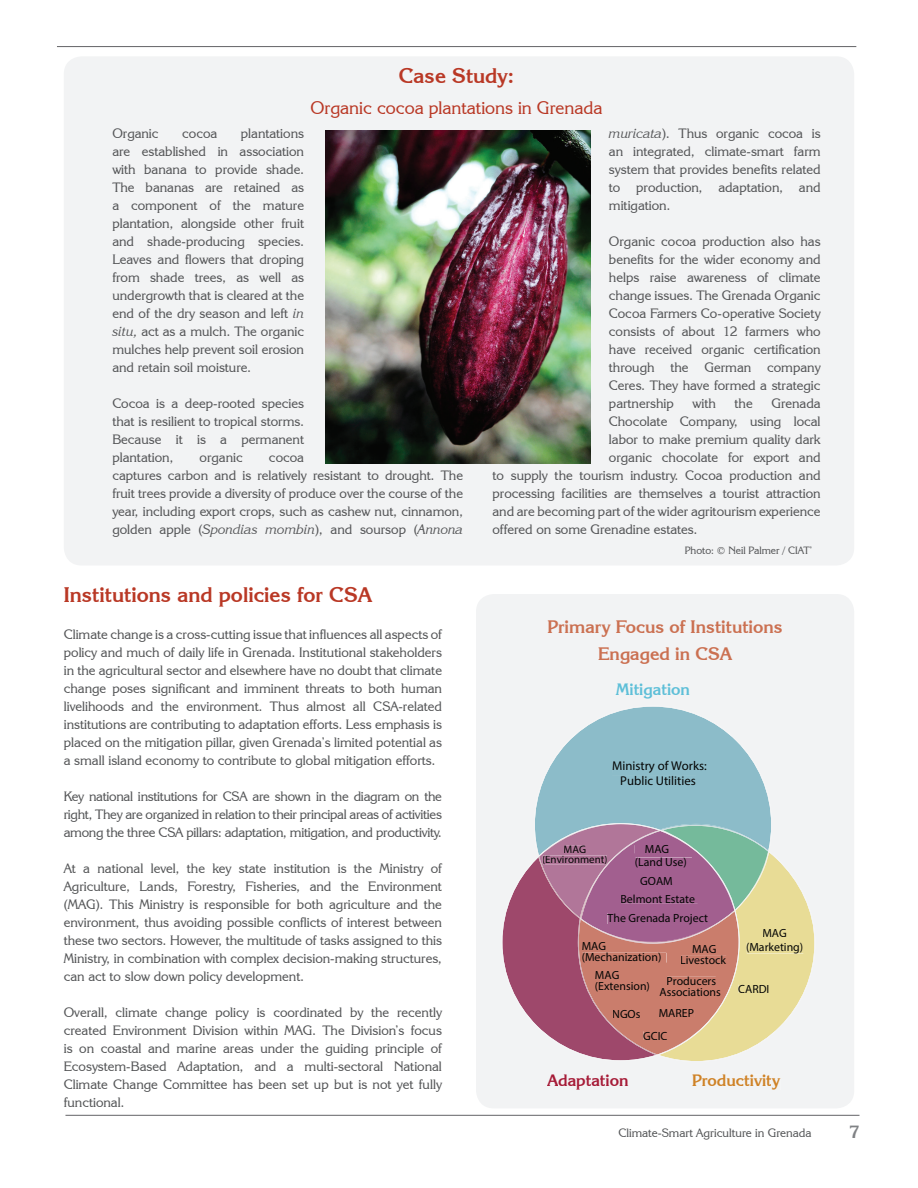
<style>
.page{position:relative;width:918px;height:1188px;background:#fff}
.page>*{position:absolute;margin:0;border:0;box-sizing:border-box;transform-origin:0 0}
.t1{font:700 21px "Korinna IT Cby BT";color:#b93825}
.t2{font:700 18px/26.5px "Korinna IT Cby BT";color:#cb7051;text-align:center}
.t3{font:18px "Korinna IT Cby BT";color:#b93825}
.t4{font:700 18px "Korinna IT Cby BT";color:#808285}
.t5{font:700 16.35px "Korinna IT Cby BT";color:#cf8226}
.t6{font:700 16.35px "Korinna IT Cby BT";color:#5ebfd8}
.t7{font:700 16.35px "Korinna IT Cby BT";color:#a61b37}
.t8{font:13.5px/18px "Korinna IT Cby BT";color:#545557;text-align:justify}
.t9{font:12.75px/15.3px "Myriad Pro";color:#040504;text-align:center}
.t10{font:12px "Korinna IT Cby BT";color:#545557}
.t11{font:11.85px/10.9px "Myriad Pro";color:#040504}
.t12{font:10.95px/10.1px "Myriad Pro";color:#040504;text-align:center}
.t13{font:10.5px "Korinna IT Cby BT";color:#545557}
.s1{font-style:italic}
</style>
<div class="page">
<hr style="left:57px;top:46px;width:799px;height:1px;background:#636366">
<hr style="left:65px;top:1115px;width:794px;height:1px;background:#636366">
<div style="left:476px;top:594px;width:378px;height:514px;background:#f2f3f4"></div>
<div style="left:64px;top:56px;width:790px;height:510px;background:#f2f3f4;border-radius:18px"></div>
<img style="left:325px;top:130px;width:266px;height:333px">
<svg style="left:501px;top:823px;width:33px;height:238px;fill:#f2f3f4"></svg>
<div style="left:616px;top:684px;width:13px;height:11px;background:#f2f3f4"></div>
<div style="left:630px;top:684px;width:22px;height:15px;background:#f2f3f4"></div>
<div style="left:653px;top:687px;width:8px;height:9px;background:#f2f3f4"></div>
<div style="left:662px;top:684px;width:28px;height:12px;background:#f2f3f4"></div>
<div style="left:547px;top:1075px;width:12px;height:11px;background:#f2f3f4"></div>
<div style="left:559px;top:1075px;width:32px;height:15px;background:#f2f3f4"></div>
<div style="left:592px;top:1078px;width:8px;height:9px;background:#f2f3f4"></div>
<div style="left:600px;top:1075px;width:29px;height:12px;background:#f2f3f4"></div>
<div style="left:693px;top:1075px;width:9px;height:11px;background:#f2f3f4"></div>
<div style="left:702px;top:1078px;width:5px;height:8px;background:#f2f3f4"></div>
<div style="left:708px;top:1075px;width:27px;height:12px;background:#f2f3f4"></div>
<div style="left:736px;top:1078px;width:8px;height:9px;background:#f2f3f4"></div>
<div style="left:745px;top:1075px;width:21px;height:12px;background:#f2f3f4"></div>
<hr style="left:767px;top:1076px;width:4px;height:11px;background:#f2f3f4">
<div style="left:772px;top:1079px;width:8px;height:11px;background:#f2f3f4"></div>
<svg style="left:534px;top:706px;width:281px;height:356px"></svg>
<div style="left:635px;top:845px;width:34px;height:8px;background:#a25f8f"></div>
<div style="left:636px;top:858px;width:56px;height:9px;background:#a25f8f"></div>
<div style="left:641px;top:876px;width:37px;height:9px;background:#a25f8f"></div>
<div style="left:621px;top:895px;width:77px;height:8px;background:#a25f8f"></div>
<div style="left:608px;top:913px;width:102px;height:11px;background:#a25f8f"></div>
<div style="left:596px;top:971px;width:23px;height:8px;background:#ca7d6c"></div>
<div style="left:596px;top:982px;width:59px;height:10px;background:#ca7d6c"></div>
<div style="left:582px;top:942px;width:23px;height:8px;background:#ca7d6c"></div>
<div style="left:582px;top:953px;width:84px;height:10px;background:#ca7d6c"></div>
<div style="left:693px;top:945px;width:23px;height:8px;background:#ca7d6c"></div>
<div style="left:681px;top:956px;width:45px;height:8px;background:#ca7d6c"></div>
<div style="left:763px;top:929px;width:24px;height:8px;background:#e8dc96"></div>
<div style="left:747px;top:942px;width:56px;height:11px;background:#e8dc96"></div>
<div style="left:739px;top:985px;width:30px;height:8px;background:#e8dc96"></div>
<div style="left:613px;top:761px;width:94px;height:12px;background:#8cbcc9"></div>
<div style="left:612px;top:776px;width:84px;height:9px;background:#8cbcc9"></div>
<div style="left:659px;top:1009px;width:35px;height:8px;background:#ca7d6c"></div>
<div style="left:613px;top:1009px;width:28px;height:9px;background:#ca7d6c"></div>
<div style="left:644px;top:1031px;width:24px;height:9px;background:#ca7d6c"></div>
<div style="left:667px;top:977px;width:49px;height:8px;background:#ca7d6c"></div>
<div style="left:660px;top:988px;width:61px;height:8px;background:#ca7d6c"></div>
<h1 class="t1" style="left:399px;top:63px;width:117px">Case Study:</h1>
<h2 class="t3" style="left:310px;top:97px;width:294px">Organic cocoa plantations in Grenada</h2>
<p class="t8" style="left:112px;top:125px;width:48px">Organic</p>
<p class="t8" style="left:182px;top:125px;width:37px">cocoa</p>
<p class="t8" style="left:112px;top:125px;width:193px;text-indent:128px">plantations are established in association with banana to provide shade.<br>The bananas are retained as a component of the mature plantation, alongside other fruit and shade-producing species.<br>Leaves and flowers that droping from shade trees, as well as undergrowth that is cleared at the end of the dry season and left <span class="s1">in situ,</span> act as a mulch. The organic mulches help prevent soil erosion and retain soil moisture.</p>
<p class="t8" style="left:112px;top:394px;width:193px">Cocoa is a deep-rooted species that is resilient to tropical storms.<br>Because it is a permanent plantation,</p>
<p class="t8" style="left:200px;top:448px;width:45px">organic</p>
<p class="t8" style="left:112px;top:448px;width:352px;text-align:center">cocoa<br>captures carbon and is relatively resistant to drought. The fruit trees provide a diversity of produce over the course of the year, including export crops, such as cashew nut, cinnamon, golden apple (<span class="s1">Spondias mombin</span>), and soursop (<span class="s1">Annona</span></p>
<h1 class="t1" style="left:64px;top:582px;width:310px">Institutions and policies for CSA</h1>
<p class="t8" style="left:64px;top:625px;width:380px">Climate change is a cross-cutting issue that influences all aspects of policy and much of daily life in Grenada. Institutional stakeholders in the agricultural sector and elsewhere have no doubt that climate change poses significant and imminent threats to both human livelihoods and the environment. Thus almost all CSA-related institutions are contributing to adaptation efforts. Less emphasis is placed on the mitigation pillar, given Grenada’s limited potential as a small island economy to contribute to global mitigation efforts.</p>
<p class="t8" style="left:64px;top:787px;width:380px">Key national institutions for CSA are shown in the diagram on the right, They are organized in relation to their principal areas of activities among the three CSA pillars: adaptation, mitigation, and productivity.</p>
<p class="t8" style="left:64px;top:859px;width:380px">At a national level, the key state institution is the Ministry of Agriculture, Lands, Forestry, Fisheries, and the Environment (MAG). This Ministry is responsible for both agriculture and the environment, thus avoiding possible conflicts of interest between these two sectors. However, the multitude of tasks assigned to this Ministry, in combination with complex decision-making structures, can act to slow down policy development.</p>
<p class="t8" style="left:64px;top:1003px;width:380px">Overall, climate change policy is coordinated by the recently created Environment Division within MAG. The Division’s focus is on coastal and marine areas under the guiding principle of Ecosystem-Based Adaptation, and a multi-sectoral National Climate Change Committee has been set up but is not yet fully functional.</p>
<p class="t8" style="left:609px;top:124px;width:213px"><span class="s1">muricata</span>). Thus organic cocoa is an integrated, climate-smart farm system that provides benefits related to production, adaptation, and mitigation.</p>
<p class="t8" style="left:609px;top:232px;width:213px">Organic cocoa production also has benefits for the wider economy and helps raise awareness of climate change issues. The Grenada Organic Cocoa Farmers Co-operative Society consists of about 12 farmers who have received organic certification through the German company Ceres. They have formed a strategic partnership</p>
<p class="t8" style="left:693px;top:394px;width:25px">with</p>
<p class="t8" style="left:735px;top:394px;width:20px">the</p>
<p class="t8" style="left:771px;top:394px;width:51px">Grenada</p>
<p class="t8" style="left:609px;top:412px;width:213px">Chocolate Company, using local</p>
<p class="t8" style="left:609px;top:430px;width:213px">labor to make premium quality dark</p>
<p class="t8" style="left:609px;top:448px;width:213px">organic chocolate for export and</p>
<p class="t8" style="left:493px;top:466px;width:330px">to supply the tourism industry. Cocoa production and</p>
<p class="t8" style="left:493px;top:484px;width:330px">processing facilities are themselves a tourist attraction</p>
<p class="t8" style="left:493px;top:502px;width:330px">and are becoming part of the wider agritourism experience</p>
<p class="t8" style="left:493px;top:520px;width:207px">offered on some Grenadine estates.</p>
<p class="t13" style="left:685px;top:544px;width:129px">Photo: © Neil Palmer / CIAT’</p>
<h2 class="t2" style="left:547px;top:613px;width:237px">Primary Focus of Institutions<br>Engaged in CSA</h2>
<p class="t6" style="left:616px;top:680px;width:76px">Mitigation</p>
<p class="t9" style="left:612px;top:758px;width:96px">Ministry of Works:<br>Public Utilities</p>
<p class="t12" style="left:542px;top:844px;width:67px">MAG (Environment)</p>
<p class="t11" style="left:635px;top:843px;width:54px;line-height:12.8px;text-indent:10px">MAG (Land Use)</p>
<p class="t11" style="left:608px;top:871px;width:102px;line-height:18.5px;text-align:center">GOAM<br>Belmont Estate<br>The Grenada Project</p>
<p class="t11" style="left:582px;top:941px;width:81px">MAG (Mechanization)</p>
<p class="t11" style="left:680px;top:944px;width:47px;text-align:center">MAG<br>Livestock</p>
<p class="t11" style="left:595px;top:970px;width:57px">MAG (Extension)</p>
<p class="t11" style="left:659px;top:976px;width:63px;text-align:center">Producers<br>Associations</p>
<p class="t11" style="left:612px;top:1008px;width:30px">NGOs</p>
<p class="t11" style="left:643px;top:1002px;width:52px;line-height:22.4px;text-indent:15px">MAREP<br>GCIC</p>
<p class="t11" style="left:746px;top:925px;width:59px;line-height:14.2px;text-align:center">MAG (Marketing)</p>
<p class="t11" style="left:738px;top:983px;width:33px">CARDI</p>
<p class="t7" style="left:548px;top:1071px;width:83px">Adaptation</p>
<p class="t5" style="left:692px;top:1071px;width:89px">Productivity</p>
<p class="t10" style="left:619px;top:1125px;width:195px">Climate-Smart Agriculture in Grenada</p>
<h2 class="t4" style="left:849px;top:1120px;width:12px">7</h2>
</div>
